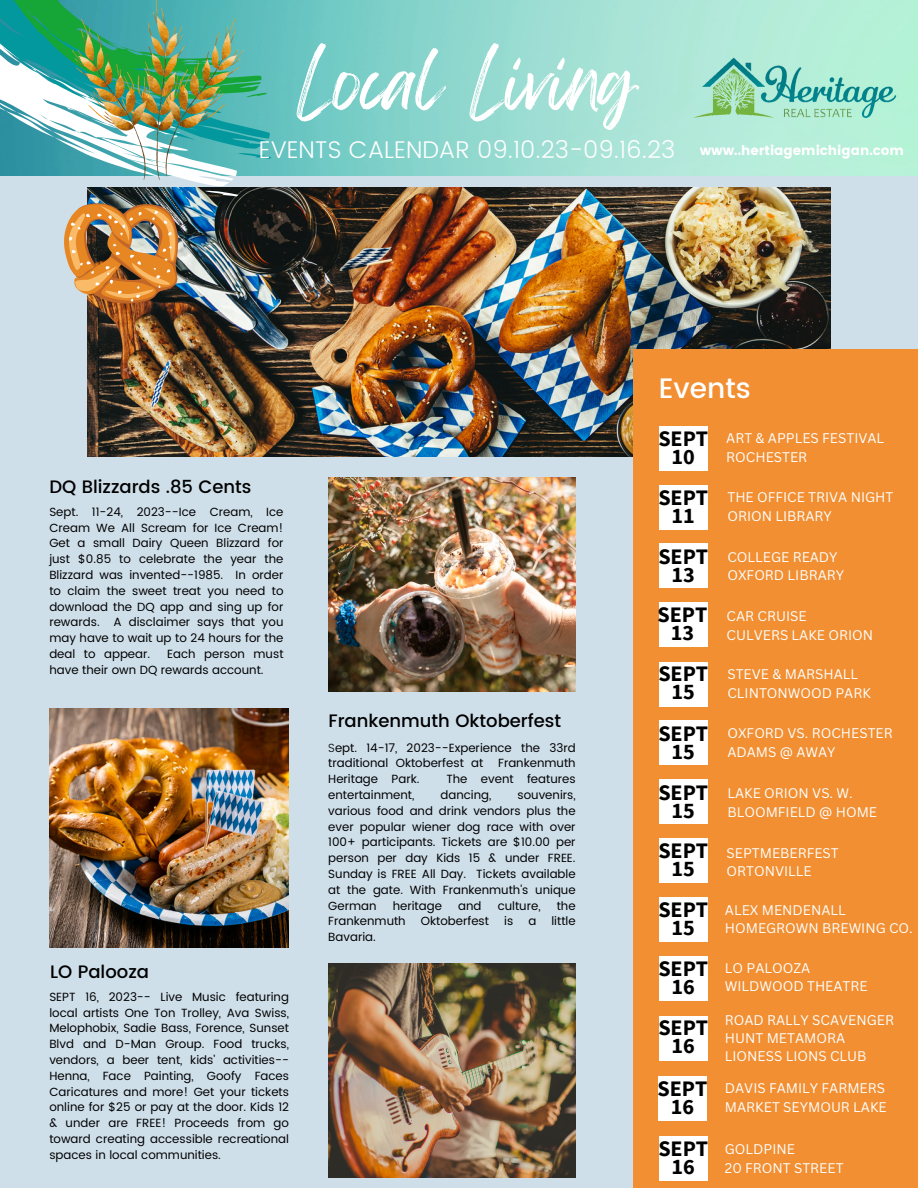
<style>
.page{position:relative;width:918px;height:1188px;background:#cfdfea}
.page>*{position:absolute;margin:0;border:0;box-sizing:border-box;transform-origin:0 0}
.t1{font:65.1px "Feeling Passionate";color:#fff}
.t2{font:500 28.2px "Poppins";color:#fff}
.t3{font:300 24.15px "Poppins";color:#fff}
.t4{font:700 22.2px "Source Sans Pro";color:#000}
.t5{font:500 18px "Poppins";color:#000}
.t6{font:13.65px/18.9px "Canva Sans";color:#fff}
.t7{font:13.35px "Poppins";color:#fff}
.t8{font:11.85px/15.8px "Poppins";color:#000;text-align:justify}
.s1{font-weight:300}
</style>
<div class="page">
<img style="left:328px;top:478px;width:248px;height:213px">
<img style="left:88px;top:188px;width:742px;height:269px">
<div style="left:633px;top:349px;width:285px;height:839px;background:#f18f32"></div>
<img style="left:267px;top:0;width:651px;height:175px">
<img style="left:328px;top:963px;width:248px;height:214px">
<div style="left:659px;top:426px;width:49px;height:44px;background:#fff"></div>
<div style="left:659px;top:485px;width:49px;height:44px;background:#fff"></div>
<div style="left:659px;top:544px;width:49px;height:44px;background:#fff"></div>
<div style="left:659px;top:603px;width:49px;height:44px;background:#fff"></div>
<div style="left:659px;top:662px;width:49px;height:44px;background:#fff"></div>
<div style="left:659px;top:721px;width:49px;height:44px;background:#fff"></div>
<div style="left:659px;top:780px;width:49px;height:44px;background:#fff"></div>
<div style="left:659px;top:839px;width:49px;height:44px;background:#fff"></div>
<div style="left:659px;top:898px;width:49px;height:44px;background:#fff"></div>
<div style="left:659px;top:957px;width:49px;height:44px;background:#fff"></div>
<div style="left:659px;top:1016px;width:49px;height:44px;background:#fff"></div>
<div style="left:658px;top:1076px;width:49px;height:44px;background:#fff"></div>
<div style="left:659px;top:1136px;width:49px;height:44px;background:#fff"></div>
<svg style="left:0;top:0;width:262px;height:10px"></svg>
<img style="left:694px;top:55px;width:202px;height:63px">
<img style="left:49px;top:709px;width:240px;height:238px">
<img style="left:0;top:10px;width:275px;height:294px">
<img style="left:73px;top:0;width:171px;height:180px">
<p class="t1" style="left:297px;top:30px;width:341px">Local Living</p>
<p class="t3" style="left:259px;top:136px;width:418px">EVENTS CALENDAR 09.10.23-09.16.23</p>
<p class="t7" style="left:700px;top:143px;width:206px">www..hertiagemichigan.com</p>
<p class="t5" style="left:49px;top:476px;width:204px">DQ Blizzards .85 Cents</p>
<p class="t8" style="left:49px;top:504px;width:236px">Sept. 11-24, 2023--Ice Cream, Ice Cream We All Scream for Ice Cream!<br>Get a small Dairy Queen Blizzard for just $0.85 to celebrate the year the Blizzard was invented--1985. In order to claim the sweet treat you need to download the DQ app and sing up for rewards. A disclaimer says that you may have to wait up to 24 hours for the deal to appear.</p>
<p class="t8" style="left:49px;top:646px;width:236px;text-indent:118px">Each person must have their own DQ rewards account.</p>
<p class="t5" style="left:50px;top:962px;width:100px">LO Palooza</p>
<p class="t8" style="left:49px;top:989px;width:241px">SEPT 16, 2023-- Live Music featuring local artists One Ton Trolley, Ava Swiss, Melophobix, Sadie Bass, Forence, Sunset Blvd and D-Man Group. Food trucks, vendors, a beer tent, kids’ activities-- Henna, Face Painting, Goofy Faces Caricatures and more! Get your tickets online for $25 or pay at the door. Kids 12 &amp; under are FREE! Proceeds from go toward creating accessible recreational spaces in local communities.</p>
<p class="t5" style="left:328px;top:710px;width:234px">Frankenmuth Oktoberfest</p>
<p class="t8" style="left:328px;top:740px;width:249px"><span class="s1">S</span>ept. 14-17, 2023--Experience the 33rd traditional Oktoberfest at Frankenmuth Heritage Park.</p>
<p class="t8" style="left:446px;top:771px;width:131px">The event features</p>
<p class="t8" style="left:328px;top:787px;width:249px;text-indent:189px">souvenirs, various food and drink vendors plus the ever popular wiener dog race with over 100+ participants. Tickets are $10.00 per person per day Kids 15 &amp; under FREE.<br>Sunday is FREE All Day. Tickets available at the gate. With Frankenmuth's unique German</p>
<p class="t8" style="left:328px;top:787px;width:88px">entertainment,</p>
<p class="t8" style="left:441px;top:787px;width:52px">dancing,</p>
<p class="t8" style="left:393px;top:898px;width:51px">heritage</p>
<p class="t8" style="left:458px;top:898px;width:25px">and</p>
<p class="t8" style="left:498px;top:898px;width:44px">culture,</p>
<p class="t8" style="left:557px;top:898px;width:20px">the</p>
<p class="t8" style="left:328px;top:913px;width:79px">Frankenmuth</p>
<p class="t8" style="left:421px;top:913px;width:70px">Oktoberfest</p>
<p class="t8" style="left:504px;top:913px;width:11px">is</p>
<p class="t8" style="left:528px;top:913px;width:9px">a</p>
<p class="t8" style="left:551px;top:913px;width:26px">little</p>
<p class="t8" style="left:328px;top:929px;width:49px">Bavaria.</p>
<p class="t2" style="left:659px;top:372px;width:94px">Events</p>
<p class="t4" style="left:658px;top:424px;width:51px">SEPT</p>
<p class="t4" style="left:672px;top:442px;width:25px">10</p>
<p class="t4" style="left:658px;top:483px;width:51px">SEPT</p>
<p class="t4" style="left:672px;top:501px;width:25px">11</p>
<p class="t4" style="left:658px;top:542px;width:51px">SEPT</p>
<p class="t4" style="left:672px;top:560px;width:25px">13</p>
<p class="t6" style="left:726px;top:428px;width:159px">ART &amp; APPLES FESTIVAL</p>
<p class="t6" style="left:726px;top:447px;width:82px">ROCHESTER</p>
<p class="t6" style="left:727px;top:487px;width:167px">THE OFFICE TRIVA NIGHT</p>
<p class="t6" style="left:727px;top:506px;width:106px">ORION LIBRARY</p>
<p class="t6" style="left:727px;top:547px;width:112px">COLLEGE READY</p>
<p class="t6" style="left:727px;top:566px;width:118px">OXFORD LIBRARY</p>
<p class="t4" style="left:657px;top:600px;width:51px">SEPT</p>
<p class="t4" style="left:671px;top:618px;width:25px">13</p>
<p class="t4" style="left:658px;top:659px;width:51px">SEPT</p>
<p class="t4" style="left:672px;top:677px;width:25px">15</p>
<p class="t4" style="left:658px;top:719px;width:51px">SEPT</p>
<p class="t4" style="left:672px;top:737px;width:25px">15</p>
<p class="t4" style="left:658px;top:778px;width:51px">SEPT</p>
<p class="t4" style="left:672px;top:796px;width:25px">15</p>
<p class="t4" style="left:658px;top:837px;width:51px">SEPT</p>
<p class="t4" style="left:672px;top:855px;width:25px">15</p>
<p class="t4" style="left:658px;top:895px;width:51px">SEPT</p>
<p class="t4" style="left:672px;top:913px;width:25px">15</p>
<p class="t4" style="left:658px;top:954px;width:51px">SEPT</p>
<p class="t4" style="left:672px;top:972px;width:25px">16</p>
<p class="t4" style="left:658px;top:1013px;width:51px">SEPT</p>
<p class="t4" style="left:672px;top:1031px;width:25px">16</p>
<p class="t4" style="left:657px;top:1074px;width:51px">SEPT</p>
<p class="t4" style="left:671px;top:1092px;width:25px">16</p>
<p class="t4" style="left:658px;top:1134px;width:51px">SEPT</p>
<p class="t4" style="left:672px;top:1152px;width:25px">16</p>
<p class="t6" style="left:727px;top:606px;width:81px">CAR CRUISE</p>
<p class="t6" style="left:727px;top:625px;width:148px">CULVERS LAKE ORION</p>
<p class="t6" style="left:727px;top:665px;width:132px">STEVE &amp; MARSHALL</p>
<p class="t6" style="left:727px;top:683px;width:145px">CLINTONWOOD PARK</p>
<p class="t6" style="left:727px;top:723px;width:167px">OXFORD VS. ROCHESTER<br>ADAMS @ AWAY</p>
<p class="t6" style="left:727px;top:783px;width:151px">LAKE ORION VS. W.<br>BLOOMFIELD @ HOME</p>
<p class="t6" style="left:727px;top:843px;width:114px">SEPTMEBERFEST</p>
<p class="t6" style="left:727px;top:861px;width:87px">ORTONVILLE</p>
<p class="t6" style="left:725px;top:900px;width:122px">ALEX MENDENALL</p>
<p class="t6" style="left:725px;top:918px;width:189px">HOMEGROWN BREWING CO.</p>
<p class="t6" style="left:725px;top:959px;width:87px">LO PALOOZA</p>
<p class="t6" style="left:725px;top:977px;width:144px">WILDWOOD THEATRE</p>
<p class="t6" style="left:725px;top:1010px;width:171px">ROAD RALLY SCAVENGER</p>
<p class="t6" style="left:725px;top:1028px;width:122px">HUNT METAMORA</p>
<p class="t6" style="left:725px;top:1046px;width:143px">LIONESS LIONS CLUB</p>
<p class="t6" style="left:725px;top:1078px;width:163px">DAVIS FAMILY FARMERS<br>MARKET SEYMOUR LAKE</p>
<p class="t6" style="left:725px;top:1139px;width:72px">GOLDPINE</p>
<p class="t6" style="left:725px;top:1158px;width:120px">20 FRONT STREET</p>
</div>
